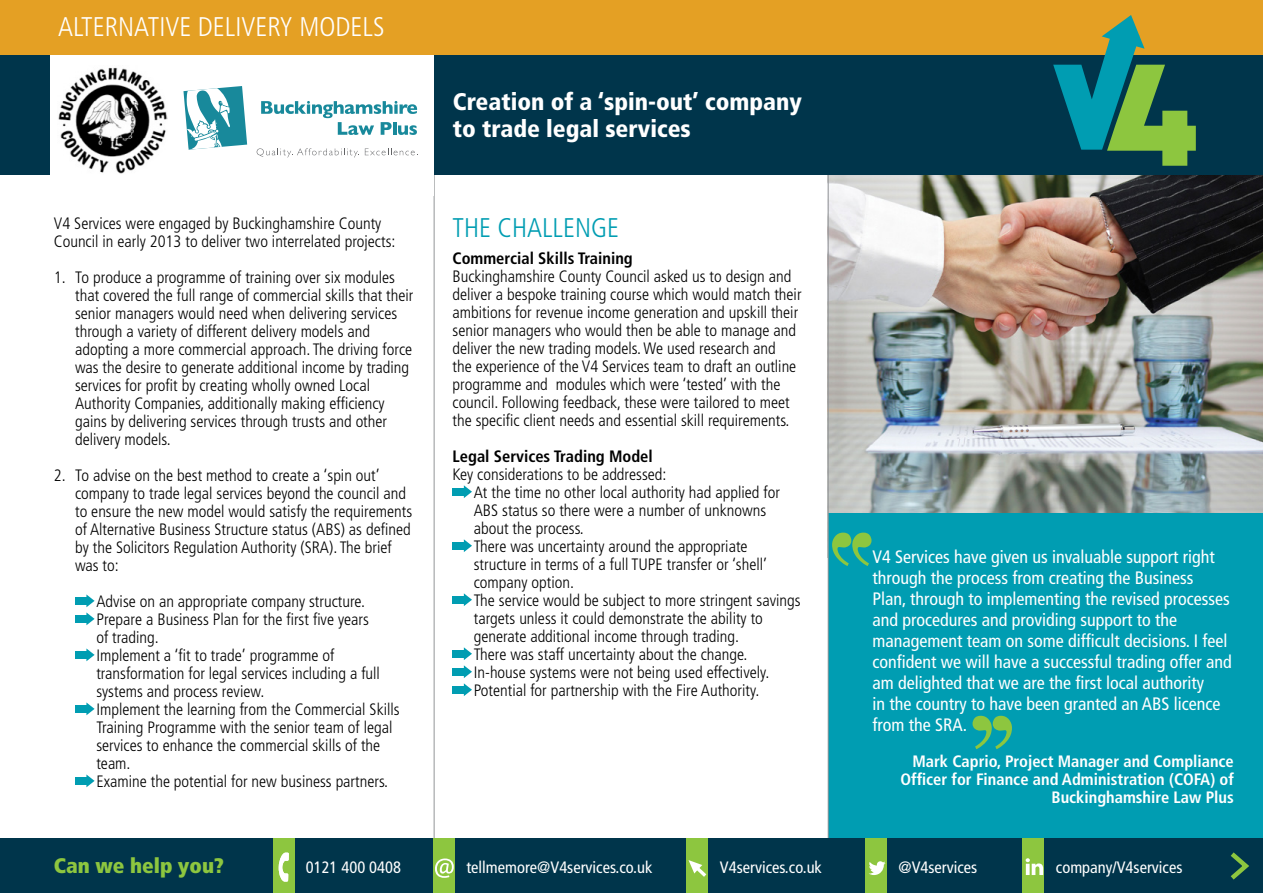
<style>
.page{position:relative;width:1263px;height:893px;background:#fff}
.page>*{position:absolute;margin:0;border:0;box-sizing:border-box;transform-origin:0 0}
.t1{font:300 condensed 27px "Frutiger";color:#fff}
.t2{font:300 condensed 27px "Frutiger";color:#009db2}
.t3{font:900 condensed 24px/27px "Frutiger";color:#fff}
.t4{font:900 condensed 21px "Frutiger";color:#8dc63f}
.t5{font:condensed 18px/21px "Frutiger";color:#fff}
.t6{font:300 condensed 16.5px/18px "Frutiger";color:#000}
.t7{font:700 condensed 16.5px/18px "Frutiger";color:#fff;text-align:right}
.t8{font:condensed 16.5px "Frutiger";color:#fff}
.t9{font:700 condensed 16.5px "Frutiger";color:#000}
</style>
<div class="page">
<img style="left:829px;top:174px;width:434px;height:339px">
<div style="left:828px;top:513px;width:435px;height:380px;background:#009db2"></div>
<hr style="left:828px;top:174px;width:1px;height:678px;background:#939598">
<div style="left:0;top:839px;width:1263px;height:54px;background:#00354b"></div>
<hr style="left:434px;top:174px;width:1px;height:665px;background:#939598">
<div style="left:0;top:0;width:1263px;height:174px;background:#00354b"></div>
<div style="left:50px;top:45px;width:383px;height:151px;background:#fff"></div>
<div style="left:75px;top:597px;width:12px;height:8px;background:#009db2"></div>
<svg style="left:86px;top:594px;width:9px;height:31px"></svg>
<div style="left:75px;top:615px;width:12px;height:8px;background:#009db2"></div>
<svg style="left:86px;top:648px;width:9px;height:13px"></svg>
<div style="left:75px;top:651px;width:12px;height:8px;background:#009db2"></div>
<svg style="left:86px;top:702px;width:9px;height:13px"></svg>
<div style="left:75px;top:705px;width:12px;height:8px;background:#009db2"></div>
<svg style="left:86px;top:774px;width:9px;height:13px"></svg>
<div style="left:75px;top:777px;width:12px;height:8px;background:#009db2"></div>
<svg style="left:464px;top:485px;width:8px;height:13px"></svg>
<div style="left:453px;top:488px;width:11px;height:8px;background:#009db2"></div>
<svg style="left:464px;top:539px;width:8px;height:13px"></svg>
<div style="left:453px;top:542px;width:11px;height:8px;background:#009db2"></div>
<svg style="left:464px;top:593px;width:8px;height:13px"></svg>
<div style="left:453px;top:596px;width:11px;height:8px;background:#009db2"></div>
<div style="left:453px;top:650px;width:11px;height:8px;background:#009db2"></div>
<div style="left:453px;top:668px;width:11px;height:8px;background:#009db2"></div>
<svg style="left:464px;top:647px;width:8px;height:49px"></svg>
<div style="left:453px;top:686px;width:11px;height:8px;background:#009db2"></div>
<svg style="left:1230px;top:852px;width:19px;height:28px"></svg>
<svg style="left:972px;top:716px;width:40px;height:33px"></svg>
<svg style="left:832px;top:533px;width:39px;height:33px"></svg>
<img style="left:58px;top:67px;width:109px;height:107px">
<svg style="left:183px;top:86px;width:64px;height:64px"></svg>
<svg style="left:261px;top:101px;width:156px;height:34px"></svg>
<svg style="left:257px;top:148px;width:161px;height:9px"></svg>
<div style="left:0;top:0;width:1263px;height:54px;background:#e4a024"></div>
<svg style="left:1053px;top:15px;width:143px;height:151px"></svg>
<div style="left:434px;top:839px;width:21px;height:54px;background:#8dc63f"></div>
<svg style="left:435px;top:858px;width:19px;height:20px"></svg>
<div style="left:273px;top:839px;width:21px;height:54px;background:#8dc63f"></div>
<svg style="left:278px;top:853px;width:11px;height:29px"></svg>
<div style="left:687px;top:839px;width:21px;height:54px;background:#8dc63f"></div>
<svg style="left:688px;top:860px;width:18px;height:17px"></svg>
<div style="left:865px;top:839px;width:22px;height:54px;background:#8dc63f"></div>
<svg style="left:869px;top:861px;width:16px;height:14px"></svg>
<div style="left:1023px;top:839px;width:21px;height:54px;background:#8dc63f"></div>
<svg style="left:1026px;top:858px;width:17px;height:17px"></svg>
<h1 class="t1" style="left:58px;top:11px;width:27px">Alter</h1>
<h1 class="t1" style="left:118px;top:11px;width:29px">native</h1>
<h1 class="t1" style="left:198px;top:11px;width:27px">Deliver</h1>
<h1 class="t1" style="left:279px;top:11px;width:67px">y Models</h1>
<p class="t6" style="left:54px;top:215px;width:343px">V4 Services were engaged by Buckinghamshire County<br>Council in early 2013 to deliver two interrelated projects:</p>
<p class="t6" style="left:75px;top:269px;width:340px;text-indent:-21px">1. To produce a programme of training over six modules that covered the full range of commercial skills that their senior managers would need when delivering services through a variety of different delivery models and adopting a more commercial approach. The driving force was the desire to generate additional income by trading services for profit by creating wholly owned Local Authority Companies, additionally making efficiency gains by delivering services through trusts and other delivery models.</p>
<p class="t6" style="left:75px;top:467px;width:339px;text-indent:-21px">2. To advise on the best method to create a ‘spin out’ company to trade legal services beyond the council and to ensure the new model would satisfy the requirements of Alternative Business Structure status (ABS) as defined by the Solicitors Regulation Authority (SRA). The brief was to:</p>
<p class="t6" style="left:96px;top:593px;width:305px">Advise on an appropriate company structure.<br>Prepare a Business Plan for the first five years<br>of trading.<br>Implement a ‘fit to trade’ programme of transformation for legal services including a full systems and process review.<br>Implement the learning from the Commercial Skills Training Programme with the senior team of legal services to enhance the commercial skills of the team.<br>Examine the potential for new business partners.</p>
<h2 class="t3" style="left:453px;top:88px;width:351px">Creation of a ‘spin-out’ company to trade legal services</h2>
<h1 class="t2" style="left:453px;top:212px;width:88px">The challe</h1>
<h1 class="t2" style="left:575px;top:212px;width:42px">nge</h1>
<p class="t9" style="left:453px;top:249px;width:182px">Commercial Skills Training</p>
<p class="t6" style="left:453px;top:268px;width:350px">Buckinghamshire County Council asked us to design and deliver a bespoke training course which would match their ambitions for revenue income generation and upskill their senior managers who would then be able to manage and deliver the new trading models. We used research and<br>the experience of the V4 Services team to draft an outline programme and modules which were ‘tested’ with the council. Following feedback, these were tailored to meet the specific client needs and essential skill requirements.</p>
<p class="t9" style="left:453px;top:447px;width:202px">Legal Services Trading Model</p>
<p class="t6" style="left:474px;top:466px;width:328px;text-indent:-21px">Key considerations to be addressed:<br>At the time no other local authority had applied for ABS status so there were a number of unknowns about the process.<br>There was uncertainty around the appropriate structure in terms of a full TUPE transfer or ‘shell’ company option.<br>The service would be subject to more stringent savings targets unless it could demonstrate the ability to generate additional income through trading.<br>There was staff uncertainty about the change.<br>In-house systems were not being used effectively.<br>Potential for partnership with the Fire Authority.</p>
<p class="t5" style="left:872px;top:546px;width:361px">V4 Services have given us invaluable support right through the process from creating the Business Plan, through to implementing the revised processes and procedures and providing support to the management team on some difficult decisions. I feel confident we will have a successful trading offer and am delighted that we are the first local authority<br>in the country to have been granted an ABS licence from the SRA.</p>
<p class="t7" style="left:900px;top:752px;width:335px">Mark Caprio, Project Manager and Compliance<br>Officer for Finance and Administration (COFA) of<br>Buckinghamshire Law Plus</p>
<p class="t4" style="left:54px;top:853px;width:171px">Can we help you?</p>
<p class="t8" style="left:306px;top:857px;width:97px">0121 400 0408</p>
<p class="t8" style="left:466px;top:857px;width:188px">tellmemore@V4services.co.uk</p>
<p class="t8" style="left:720px;top:857px;width:103px">V4services.co.uk</p>
<p class="t8" style="left:898px;top:857px;width:80px">@V4services</p>
<p class="t8" style="left:1056px;top:857px;width:128px">company/V4services</p>
</div>
